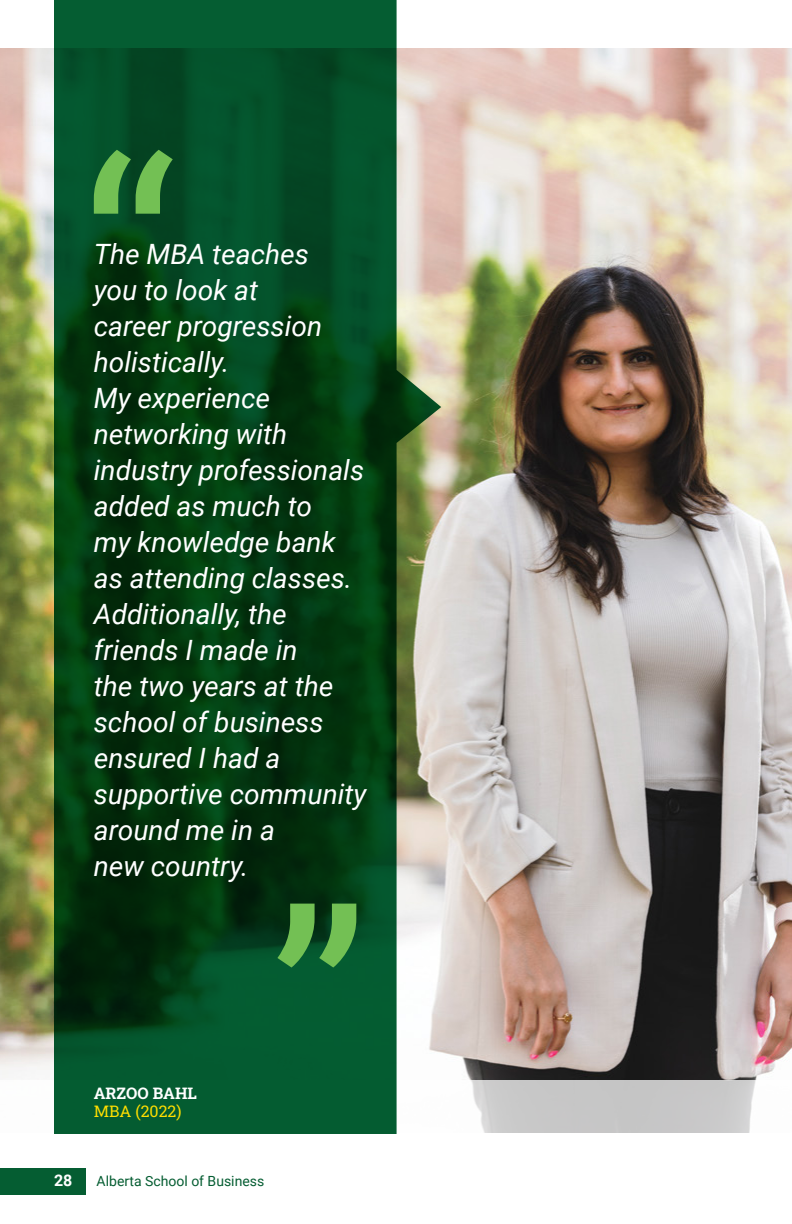
<style>
.page{position:relative;width:792px;height:1224px;background:#fff}
.page>*{position:absolute;margin:0;border:0;box-sizing:border-box;transform-origin:0 0}
.t1{font:italic 28px/36px "Roboto";color:#fff}
.t2{font:700 16px "Roboto Slab";color:#fff}
.t3{font:16px "Roboto Slab";color:#ffde00}
.t4{font:700 16px "Roboto";color:#fff}
.t5{font:14px "Roboto";color:#055d32}
</style>
<div class="page">
<div style="left:0;top:1168px;width:86px;height:27px;background:#055d32"></div>
<img style="left:0;top:48px;width:792px;height:1032px">
<svg style="left:471px;top:1080px;width:285px;height:53px;background:#cacaca"></svg>
<svg style="left:54px;top:0;width:387px;height:1134px;background:#1a522c"></svg>
<svg style="left:94px;top:150px;width:79px;height:64px;background:#428b3f"></svg>
<svg style="left:277px;top:904px;width:79px;height:64px;background:#41883d"></svg>
<p class="t1" style="left:94px;top:235px;width:274px">The MBA teaches<br>you to look at<br>career progression holistically.<br>My experience networking with industry professionals added as much to<br>my knowledge bank as attending classes.<br>Additionally, the friends I made in<br>the two years at the school of business ensured I had a supportive community around me in a<br>new country.</p>
<p class="t2" style="left:94px;top:1082px;width:105px">ARZOO BAHL</p>
<p class="t3" style="left:94px;top:1100px;width:89px">MBA (2022)</p>
<p class="t4" style="left:54px;top:1169px;width:20px">28</p>
<p class="t5" style="left:97px;top:1171px;width:169px">Alberta School of Business</p>
</div>
